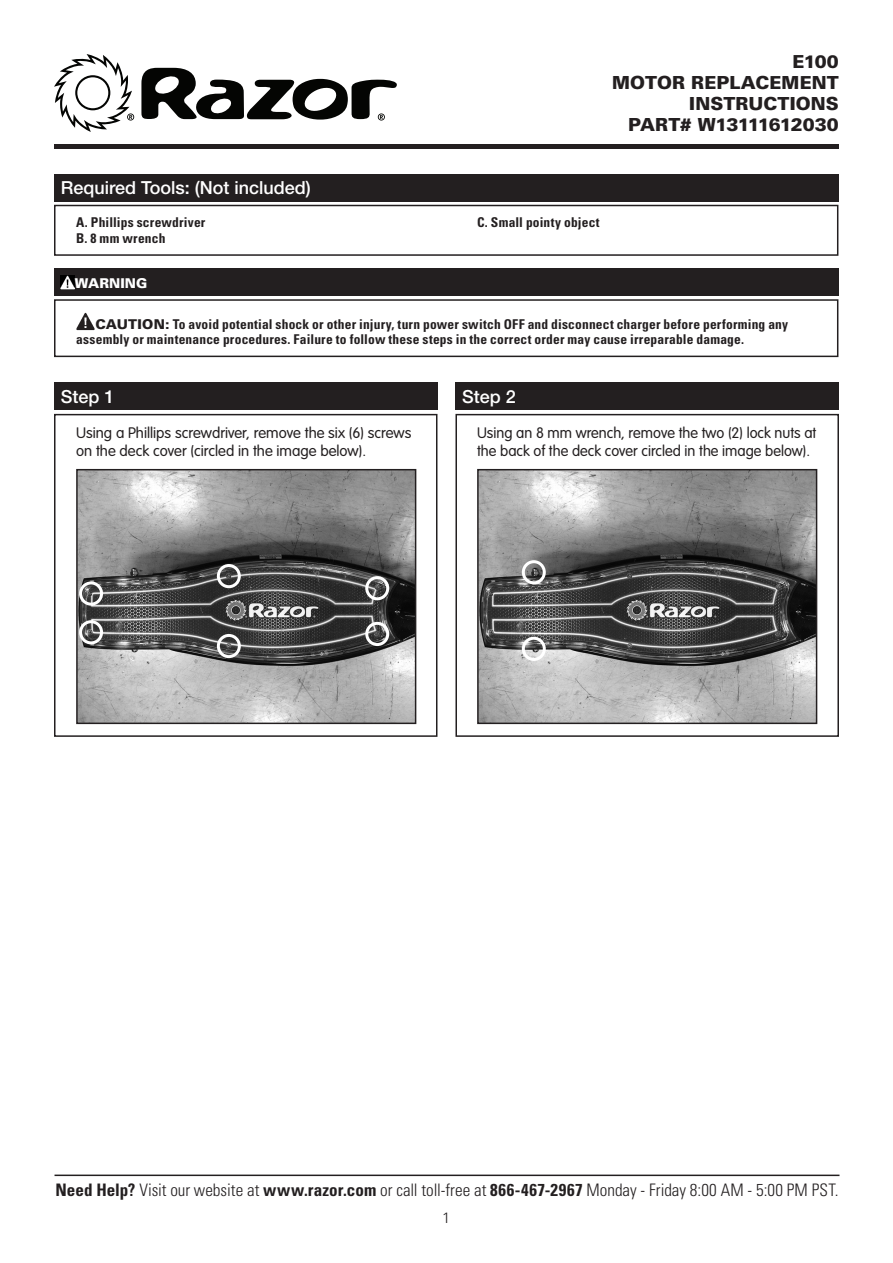
<style>
.page{position:relative;width:893px;height:1263px;background:#fff}
.page>*{position:absolute;margin:0;border:0;box-sizing:border-box;transform-origin:0 0}
.t1{font:900 18px/21px "Univers LT Std";letter-spacing:.005em;color:#231f20;text-align:right}
.t2{font:500 18px "Helvetica Neue LT Std";color:#fff}
.t3{font:300 condensed 17.25px "Univers LT Std";color:#231f20}
.t4{font:300 15px/18px "VAG Rounded Std";color:#231f20}
.t5{font:300 15px "Univers LT Std";color:#231f20}
.t6{font:700 condensed 13.5px/15.8px "Univers LT Std";letter-spacing:.015em;color:#231f20}
.t7{font:900 13.5px "Univers LT Std";color:#fff}
.s1{font-weight:900;font-stretch:normal}
.s2{font-weight:700}
</style>
<div class="page">
<hr style="left:55px;top:1174px;width:784px;height:2px;background:#231f20">
<svg style="left:54px;top:54px;width:80px;height:77px"></svg>
<svg style="left:141px;top:68px;width:256px;height:53px"></svg>
<div style="left:54px;top:144px;width:785px;height:5px;background:#231f20"></div>
<img style="left:79px;top:472px;width:334px;height:249px">
<div style="left:76px;top:469px;width:340px;height:255px;border:2px solid #231f20"></div>
<img style="left:480px;top:472px;width:334px;height:249px">
<div style="left:477px;top:469px;width:340px;height:255px;border:2px solid #231f20"></div>
<div style="left:54px;top:174px;width:784px;height:27px;background:#231f20"></div>
<div style="left:54px;top:269px;width:784px;height:27px;background:#231f20"></div>
<img style="left:61px;top:276px;width:14px;height:13px">
<img style="left:77px;top:312px;width:18px;height:18px">
<div style="left:54px;top:383px;width:383px;height:27px;background:#231f20"></div>
<div style="left:455px;top:383px;width:384px;height:27px;background:#231f20"></div>
<div style="left:54px;top:414px;width:383px;height:323px;border:2px solid #231f20"></div>
<div style="left:54px;top:205px;width:784px;height:51px;border:2px solid #231f20"></div>
<div style="left:54px;top:299px;width:784px;height:58px;border:2px solid #231f20"></div>
<div style="left:455px;top:414px;width:384px;height:323px;border:2px solid #231f20"></div>
<div style="left:217px;top:564px;width:24px;height:24px;border:3px solid #fff;border-radius:50%"></div>
<div style="left:365px;top:576px;width:24px;height:24px;border:3px solid #fff;border-radius:50%"></div>
<div style="left:365px;top:622px;width:24px;height:24px;border:3px solid #fff;border-radius:50%"></div>
<div style="left:217px;top:634px;width:24px;height:24px;border:3px solid #fff;border-radius:50%"></div>
<div style="left:79px;top:620px;width:24px;height:24px;border:3px solid #fff;border-radius:50%"></div>
<div style="left:79px;top:581px;width:24px;height:25px;border:3px solid #fff;border-radius:50%"></div>
<div style="left:522px;top:560px;width:24px;height:24px;border:3px solid #fff;border-radius:50%"></div>
<div style="left:522px;top:637px;width:24px;height:24px;border:3px solid #fff;border-radius:50%"></div>
<h2 class="t2" style="left:61px;top:177px;width:252px">Required Tools: (Not included)</h2>
<p class="t6" style="left:76px;top:215px;width:131px">A. Phillips screwdriver</p>
<p class="t6" style="left:76px;top:230px;width:91px">B. 8 mm wrench</p>
<h1 class="t1" style="left:612px;top:51px;width:228px">E100<br>MOTOR REPLACEMENT<br>INSTRUCTIONS<br>PART# W13111612030</h1>
<p class="t6" style="left:477px;top:215px;width:124px">C. Small pointy object</p>
<h2 class="t7" style="left:75px;top:275px;width:74px">WARNING</h2>
<p class="t6" style="left:76px;top:316px;width:713px;text-indent:19px"><span class="s1">CAUTION:</span> To avoid potential shock or other injury, turn power switch OFF and disconnect charger before performing any assembly or maintenance procedures. Failure to follow these steps in the correct order may cause irreparable damage.</p>
<h3 class="t2" style="left:61px;top:385px;width:55px">Step 1</h3>
<p class="t4" style="left:76px;top:424px;width:337px">Using a Phillips screwdriver, remove the six (6) screws on the deck cover (circled in the image below).</p>
<h3 class="t2" style="left:462px;top:385px;width:55px">Step 2</h3>
<p class="t4" style="left:477px;top:424px;width:341px">Using an 8 mm wrench, remove the two (2) lock nuts at the back of the deck cover circled in the image below).</p>
<p class="t3" style="left:55px;top:1179px;width:785px"><span class="s2">Need Help?</span> Visit our website at <span class="s2">www.razor.com</span> or call toll-free at <span class="s2">866-467-2967</span> Monday - Friday 8:00 AM - 5:00 PM PST.</p>
<p class="t5" style="left:442px;top:1208px;width:10px">1</p>
</div>
